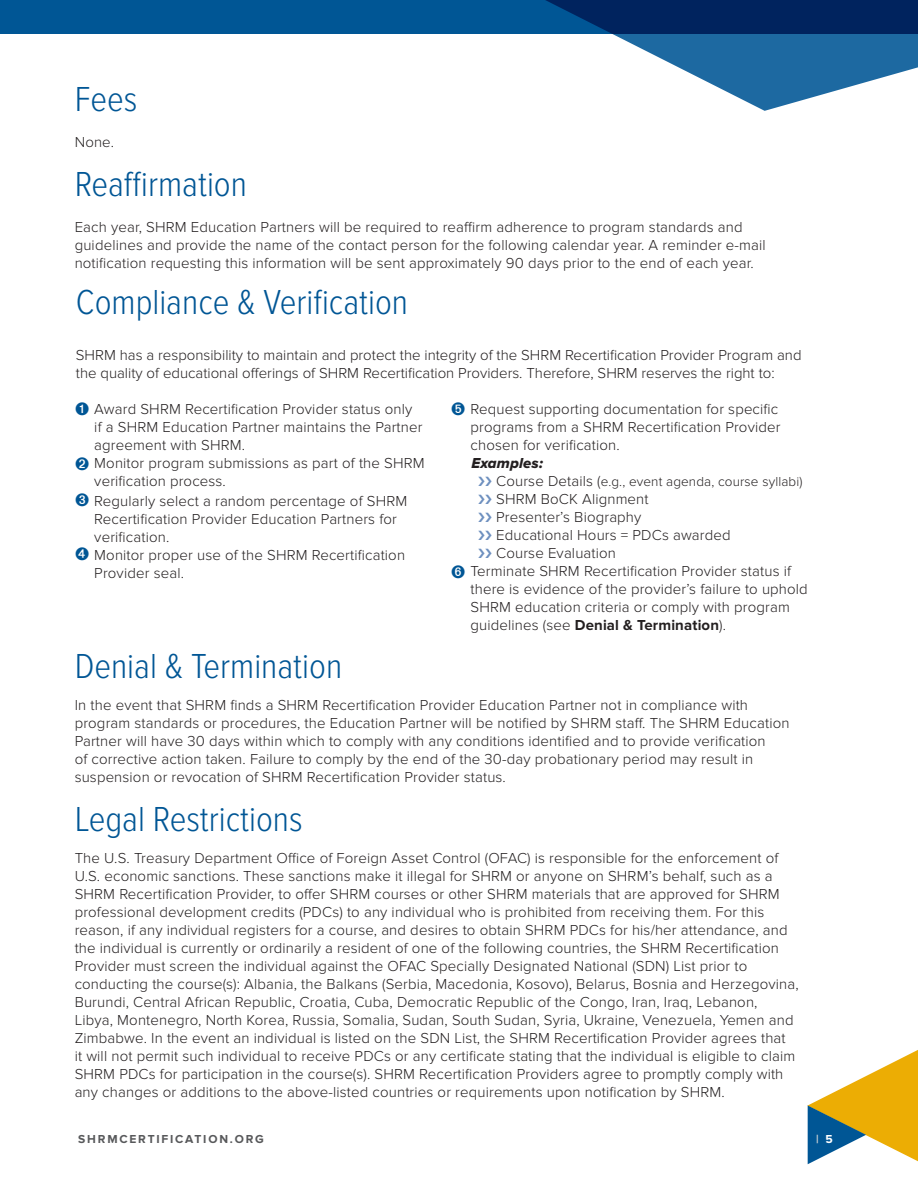
<style>
.page{position:relative;width:918px;height:1188px;background:#fff}
.page>*{position:absolute;margin:0;border:0;box-sizing:border-box;transform-origin:0 0}
.t1{font:300 36px "Proxima Nova Cond";color:#005695}
.t2{font:300 15px/18px "Proxima Nova";letter-spacing:.01em;color:#231f20}
.t3{font:700 15px "Proxima Nova";letter-spacing:.01em;color:#231f20}
.t4{font:15px "Proxima Nova Extrabld It";letter-spacing:.01em;color:#231f20}
.t5{font:300 13.5px "Proxima Nova";letter-spacing:.01em;color:#231f20}
.t6{font:700 12px "Proxima Nova";letter-spacing:.15em;color:#58595b}
.t7{font:700 12px "Proxima Nova";color:#d1d3d4}
.s1{color:#005695}
.s2{font-size:15px}
.s3{font-weight:300}
.s4{color:#fff}
</style>
<div class="page">
<svg style="left:807px;top:1050px;width:111px;height:115px"></svg>
<div style="left:0;top:0;width:918px;height:33px;background:#005695"></div>
<svg style="left:471px;top:0;width:447px;height:111px"></svg>
<h1 class="t1" style="left:75px;top:78px;width:64px">Fees</h1>
<p class="t2" style="left:75px;top:133px;width:41px">None.</p>
<h1 class="t1" style="left:75px;top:163px;width:174px">Reaffirmation</h1>
<p class="t2" style="left:75px;top:218px;width:693px">Each year, SHRM Education Partners will be required to reaffirm adherence to program standards and guidelines and provide the name of the contact person for the following calendar year. A reminder e-mail notification requesting this information will be sent approximately 90 days prior to the end of each year.</p>
<h1 class="t1" style="left:76px;top:282px;width:334px">Compliance &amp; Verification</h1>
<p class="t2" style="left:76px;top:346px;width:727px">SHRM has a responsibility to maintain and protect the integrity of the SHRM Recertification Provider Program and the quality of educational offerings of SHRM Recertification Providers. Therefore, SHRM reserves the right to:</p>
<p class="t2" style="left:75px;top:400px;width:339px"><span class="s1">➊</span> Award SHRM Recertification Provider status only</p>
<p class="t2" style="left:94px;top:418px;width:330px">if a SHRM Education Partner maintains the Partner</p>
<p class="t2" style="left:94px;top:436px;width:152px">agreement with SHRM.</p>
<p class="t2" style="left:75px;top:454px;width:351px"><span class="s1">➋</span> Monitor program submissions as part of the SHRM</p>
<p class="t2" style="left:94px;top:472px;width:133px">verification process.</p>
<p class="t2" style="left:75px;top:492px;width:334px"><span class="s1">➌</span> Regularly select a random percentage of SHRM</p>
<p class="t2" style="left:94px;top:510px;width:304px">Recertification Provider Education Partners for</p>
<p class="t2" style="left:94px;top:528px;width:77px">verification.</p>
<p class="t2" style="left:75px;top:546px;width:332px"><span class="s1">➍</span> Monitor proper use of the SHRM Recertification</p>
<p class="t2" style="left:94px;top:564px;width:91px">Provider seal.</p>
<p class="t2" style="left:471px;top:400px;width:312px;text-indent:-19px"><span class="s1">➎</span> Request supporting documentation for specific programs from a SHRM Recertification Provider chosen for verification.</p>
<p class="t4" style="left:472px;top:454px;width:73px">Examples:</p>
<p class="t5" style="left:496px;top:474px;width:308px"><span class="s2">Course Details (</span>e.g., event agenda, course syllabi)</p>
<p class="t2" style="left:496px;top:490px;width:154px">SHRM BoCK Alignment</p>
<p class="t2" style="left:496px;top:508px;width:147px">Presenter’s Biography</p>
<p class="t2" style="left:496px;top:526px;width:236px">Educational Hours = PDCs awarded</p>
<p class="t2" style="left:496px;top:544px;width:121px">Course Evaluation</p>
<p class="t2" style="left:451px;top:562px;width:341px"><span class="s1">➏</span> Terminate SHRM Recertification Provider status if</p>
<p class="t2" style="left:471px;top:580px;width:339px">there is evidence of the provider’s failure to uphold</p>
<p class="t2" style="left:471px;top:598px;width:321px">SHRM education criteria or comply with program</p>
<p class="t3" style="left:471px;top:616px;width:257px"><span class="s3">guidelines (see</span> Denial &amp; Termination<span class="s3">).</span></p>
<h1 class="t1" style="left:75px;top:646px;width:269px">Denial &amp; Termination</h1>
<p class="t2" style="left:75px;top:696px;width:716px">In the event that SHRM finds a SHRM Recertification Provider Education Partner not in compliance with program standards or procedures, the Education Partner will be notified by SHRM staff. The SHRM Education Partner will have 30 days within which to comply with any conditions identified and to provide verification<br>of corrective action taken. Failure to comply by the end of the 30-day probationary period may result in suspension or revocation of SHRM Recertification Provider status.</p>
<h1 class="t1" style="left:75px;top:799px;width:230px">Legal Restrictions</h1>
<p class="t2" style="left:75px;top:849px;width:725px">The U.S. Treasury Department Office of Foreign Asset Control (OFAC) is responsible for the enforcement of U.S. economic sanctions. These sanctions make it illegal for SHRM or anyone on SHRM’s behalf, such as a SHRM Recertification Provider, to offer SHRM courses or other SHRM materials that are approved for SHRM professional development credits (PDCs) to any individual who is prohibited from receiving them. For this reason, if any individual registers for a course, and desires to obtain SHRM PDCs for his/her attendance, and the individual is currently or ordinarily a resident of one of the following countries, the SHRM Recertification Provider must screen the individual against the OFAC Specially Designated National (SDN) List prior to conducting the course(s): Albania, the Balkans (Serbia, Macedonia, Kosovo), Belarus, Bosnia and Herzegovina, Burundi, Central African Republic, Croatia, Cuba, Democratic Republic of the Congo, Iran, Iraq, Lebanon, Libya, Montenegro, North Korea, Russia, Somalia, Sudan, South Sudan, Syria, Ukraine, Venezuela, Yemen and Zimbabwe. In the event an individual is listed on the SDN List, the SHRM Recertification Provider agrees that<br>it will not permit such individual to receive PDCs or any certificate stating that the individual is eligible to claim SHRM PDCs for participation in the course(s). SHRM Recertification Providers agree to promptly comply with any changes or additions to the above-listed countries or requirements upon notification by SHRM.</p>
<p class="t6" style="left:78px;top:1132px;width:187px">SHRMCERTIFICATION.ORG</p>
<p class="t7" style="left:816px;top:1132px;width:18px">| <span class="s4">5</span></p>
</div>
